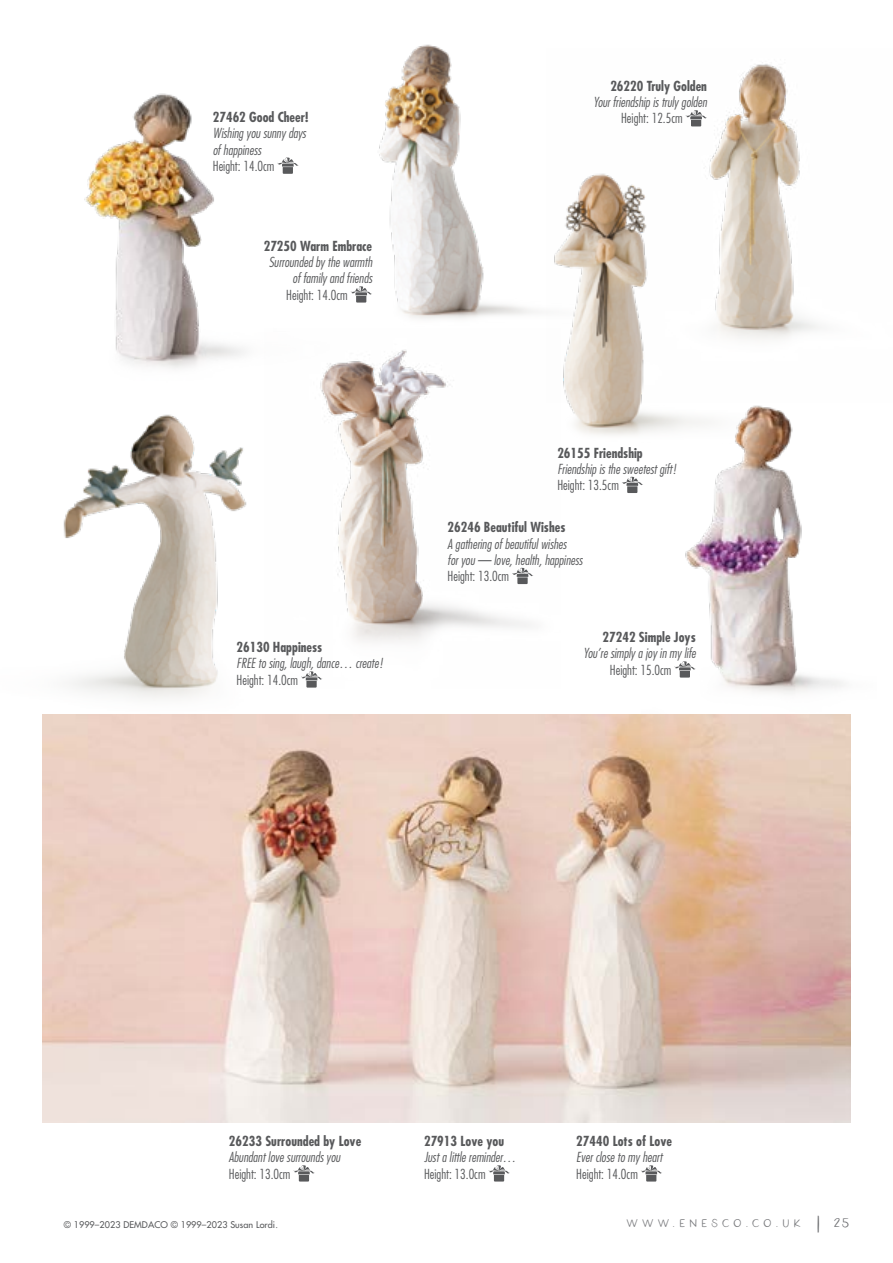
<style>
.page{position:relative;width:893px;height:1263px;background:#fff}
.page>*{position:absolute;margin:0;border:0;box-sizing:border-box;transform-origin:0 0}
.t1{font:18px "California Dreamer Sans";letter-spacing:.15em;color:#797a7d}
.t2{font:italic 300 condensed 13.5px/16.2px "Futura";color:#58595b}
.t3{font:700 condensed 13.5px "Futura";color:#58595b}
.t4{font:300 condensed 13.5px "Futura";color:#58595b}
.t5{font:9px "Futura";letter-spacing:.01em;color:#58595b}
.s1{font-size:27px;color:#696a6d}
.s2{color:#696a6d}
</style>
<div class="page">
<img style="left:350px;top:44px;width:113px;height:275px">
<img style="left:84px;top:93px;width:160px;height:276px">
<img style="left:685px;top:411px;width:159px;height:283px">
<img style="left:320px;top:349px;width:211px;height:293px">
<img style="left:43px;top:714px;width:808px;height:409px">
<svg style="left:293px;top:1165px;width:22px;height:16px"></svg>
<svg style="left:512px;top:568px;width:21px;height:16px"></svg>
<img style="left:691px;top:62px;width:128px;height:276px">
<svg style="left:685px;top:110px;width:22px;height:16px"></svg>
<svg style="left:674px;top:661px;width:22px;height:17px"></svg>
<img style="left:463px;top:153px;width:318px;height:307px">
<svg style="left:622px;top:477px;width:21px;height:16px"></svg>
<svg style="left:351px;top:286px;width:21px;height:17px"></svg>
<svg style="left:277px;top:157px;width:22px;height:17px"></svg>
<svg style="left:641px;top:1165px;width:21px;height:16px"></svg>
<svg style="left:488px;top:1165px;width:22px;height:16px"></svg>
<img style="left:42px;top:414px;width:274px;height:366px">
<svg style="left:301px;top:671px;width:21px;height:17px"></svg>
<p class="t3" style="left:213px;top:108px;width:97px">27462 Good Cheer!</p>
<p class="t2" style="left:213px;top:125px;width:95px">Wishing you sunny days of happiness</p>
<p class="t4" style="left:213px;top:157px;width:63px">Height: 14.0cm</p>
<p class="t3" style="left:264px;top:237px;width:110px">27250 Warm Embrace</p>
<p class="t2" style="left:269px;top:254px;width:105px;text-align:right">Surrounded by the warmth of family and friends</p>
<p class="t4" style="left:286px;top:286px;width:63px">Height: 14.0cm</p>
<p class="t3" style="left:237px;top:638px;width:87px">26130 Happiness</p>
<p class="t2" style="left:237px;top:655px;width:148px">FREE to sing, laugh, dance… create!</p>
<p class="t4" style="left:237px;top:671px;width:63px">Height: 14.0cm</p>
<p class="t3" style="left:610px;top:77px;width:98px">26220 Truly Golden</p>
<p class="t2" style="left:593px;top:94px;width:115px">Your friendship is truly golden</p>
<p class="t4" style="left:621px;top:110px;width:63px">Height: 12.5cm</p>
<p class="t3" style="left:557px;top:444px;width:87px">26155 Friendship</p>
<p class="t2" style="left:557px;top:460px;width:121px">Friendship is the sweetest gift!</p>
<p class="t4" style="left:557px;top:477px;width:63px">Height: 13.5cm</p>
<p class="t3" style="left:448px;top:519px;width:119px">26246 Beautiful Wishes</p>
<p class="t2" style="left:448px;top:535px;width:137px">A gathering of beautiful wishes<br>for you — love, health, happiness</p>
<p class="t4" style="left:448px;top:568px;width:63px">Height: 13.0cm</p>
<p class="t3" style="left:603px;top:628px;width:95px">27242 Simple Joys</p>
<p class="t2" style="left:583px;top:645px;width:114px">You’re simply a joy in my life</p>
<p class="t4" style="left:610px;top:661px;width:63px">Height: 15.0cm</p>
<p class="t3" style="left:229px;top:1132px;width:134px">26233 Surrounded by Love</p>
<p class="t2" style="left:229px;top:1149px;width:113px">Abundant love surrounds you</p>
<p class="t4" style="left:229px;top:1165px;width:63px">Height: 13.0cm</p>
<p class="t3" style="left:424px;top:1132px;width:82px">27913 Love you</p>
<p class="t2" style="left:424px;top:1149px;width:94px">Just a little reminder…</p>
<p class="t4" style="left:424px;top:1165px;width:63px">Height: 13.0cm</p>
<p class="t3" style="left:576px;top:1132px;width:97px">27440 Lots of Love</p>
<p class="t2" style="left:576px;top:1149px;width:87px">Ever close to my heart</p>
<p class="t4" style="left:576px;top:1165px;width:63px">Height: 14.0cm</p>
<p class="t5" style="left:64px;top:1218px;width:216px">© 1999–2023 DEMDACO © 1999–2023 Susan Lordi.</p>
<h1 class="t1" style="left:625px;top:1206px;width:226px">WWW.ENESCO.CO.UK <span class="s1">|</span> <span class="s2">25</span></h1>
</div>
